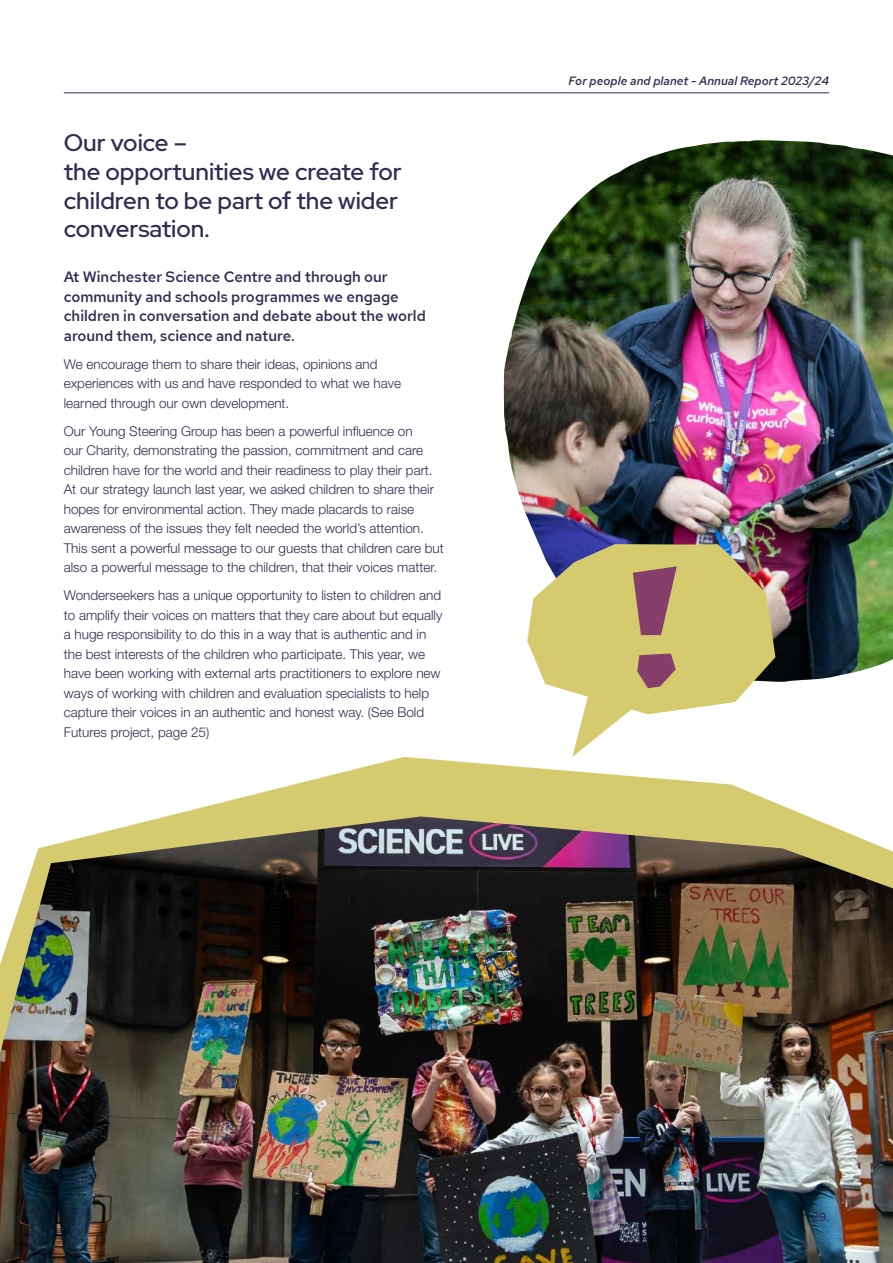
<style>
.page{position:relative;width:893px;height:1263px;background:#fff}
.page>*{position:absolute;margin:0;border:0;box-sizing:border-box;transform-origin:0 0}
.t1{font:500 24px/28.8px "Red Hat Display";color:#322b52}
.t2{font:500 15px/19.5px "Red Hat Text";color:#322b52}
.t3{font:300 13.5px/19.5px "Helvetica Neue LT Std";color:#322b52}
.t4{font:italic 500 12px "Red Hat Text";color:#322a51}
.t5{font:500 12px "Red Hat Text";color:#322a51}
</style>
<div class="page">
<svg style="left:168px;top:757px;width:639px;height:59px;fill:#d6ca6f"></svg>
<img style="left:504px;top:140px;width:389px;height:542px">
<img style="left:0;top:816px;width:893px;height:447px">
<svg style="left:527px;top:543px;width:248px;height:214px"></svg>
<hr style="left:64px;top:92px;width:765px;height:1px;background:#322a51">
<h1 class="t1" style="left:64px;top:128px;width:339px">Our voice –<br>the opportunities we create for children to be part of the wider conversation.</h1>
<p class="t2" style="left:64px;top:267px;width:364px">At Winchester Science Centre and through our community and schools programmes we engage children in conversation and debate about the world around them, science and nature.</p>
<p class="t3" style="left:64px;top:354px;width:339px">We encourage them to share their ideas, opinions and experiences with us and have responded to what we have learned through our own development.</p>
<p class="t3" style="left:64px;top:421px;width:382px">Our Young Steering Group has been a powerful influence on<br>our Charity, demonstrating the passion, commitment and care children have for the world and their readiness to play their part.<br>At our strategy launch last year, we asked children to share their hopes for environmental action. They made placards to raise awareness of the issues they felt needed the world’s attention.<br>This sent a powerful message to our guests that children care but also a powerful message to the children, that their voices matter.</p>
<p class="t3" style="left:64px;top:586px;width:380px">Wonderseekers has a unique opportunity to listen to children and to amplify their voices on matters that they care about but equally a huge responsibility to do this in a way that is authentic and in the best interests of the children who participate. This year, we have been working with external arts practitioners to explore new ways of working with children and evaluation specialists to help capture their voices in an authentic and honest way. (See Bold Futures project, page 25)</p>
<p class="t4" style="left:569px;top:72px;width:262px">For people and planet - Annual Report 2023/24</p>
<p class="t5" style="left:812px;top:1208px;width:19px">29.</p>
</div>
